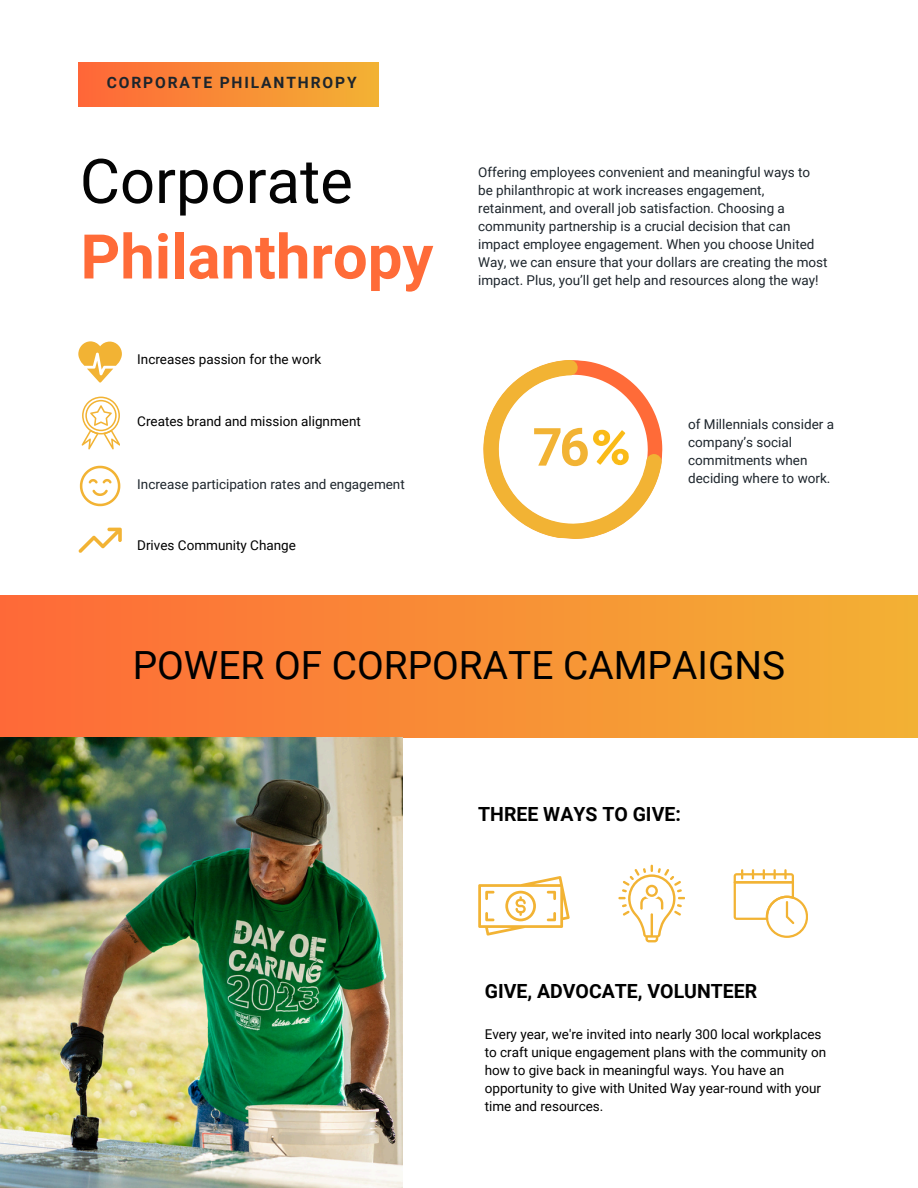
<style>
.page{position:relative;width:918px;height:1188px;background:#fff}
.page>*{position:absolute;margin:0;border:0;box-sizing:border-box;transform-origin:0 0}
.t1{font:700 61.65px "Roboto";color:#ff6b38}
.t2{font:61.65px "Roboto";color:#040404}
.t3{font:700 52.65px "Roboto";color:#f2b334}
.t4{font:38.85px "Roboto";color:#000}
.t5{font:700 19.5px "Roboto";color:#000}
.t6{font:700 15.6px "Roboto";letter-spacing:.12em;color:#1d252c}
.t7{font:13.5px/18px "Roboto";color:#1d252c}
.t8{font:13.5px/18px "Roboto";color:#000}
</style>
<div class="page">
<svg style="left:78px;top:341px;width:44px;height:42px"></svg>
<svg style="left:80px;top:466px;width:40px;height:40px"></svg>
<svg style="left:82px;top:397px;width:38px;height:52px"></svg>
<svg style="left:618px;top:865px;width:67px;height:77px"></svg>
<svg style="left:478px;top:876px;width:91px;height:60px"></svg>
<svg style="left:734px;top:869px;width:74px;height:69px"></svg>
<svg style="left:483px;top:360px;width:180px;height:179px"></svg>
<div style="left:78px;top:62px;width:301px;height:45px;background:linear-gradient(to right,#ff6638,#f2b234)"></div>
<svg style="left:79px;top:528px;width:43px;height:25px"></svg>
<div style="left:0;top:596px;width:918px;height:142px;background:linear-gradient(to right,#fe6938,#f2b134)"></div>
<img style="left:1px;top:738px;width:401px;height:450px">
<p class="t6" style="left:107px;top:74px;width:251px">CORPORATE PHILANTHROPY</p>
<p class="t2" style="left:80px;top:146px;width:274px">Corporate</p>
<p class="t1" style="left:81px;top:221px;width:354px">Philanthropy</p>
<p class="t8" style="left:137px;top:350px;width:185px">Increases passion for the work</p>
<p class="t8" style="left:137px;top:413px;width:225px">Creates brand and mission alignment</p>
<h1 class="t7" style="left:137px;top:475px;width:269px">Increase participation rates and engagement</h1>
<p class="t8" style="left:137px;top:536px;width:160px">Drives Community Change</p>
<p class="t7" style="left:478px;top:163px;width:351px">Offering employees convenient and meaningful ways to be philanthropic at work increases engagement, retainment, and overall job satisfaction. Choosing a community partnership is a crucial decision that can impact employee engagement. When you choose United Way, we can ensure that your dollars are creating the most impact. Plus, you’ll get help and resources along the way!</p>
<p class="t3" style="left:533px;top:417px;width:59px">76</p>
<h2 class="t7" style="left:688px;top:415px;width:147px">of Millennials consider a company’s social commitments when deciding where to work.</h2>
<p class="t4" style="left:133px;top:643px;width:654px">POWER OF CORPORATE CAMPAIGNS</p>
<p class="t5" style="left:478px;top:803px;width:204px">THREE WAYS TO GIVE:</p>
<p class="t5" style="left:485px;top:980px;width:274px">GIVE, ADVOCATE, VOLUNTEER</p>
<p class="t8" style="left:485px;top:1025px;width:343px">Every year, we're invited into nearly 300 local workplaces to craft unique engagement plans with the community on how to give back in meaningful ways. You have an opportunity to give with United Way year-round with your time and resources.</p>
</div>
